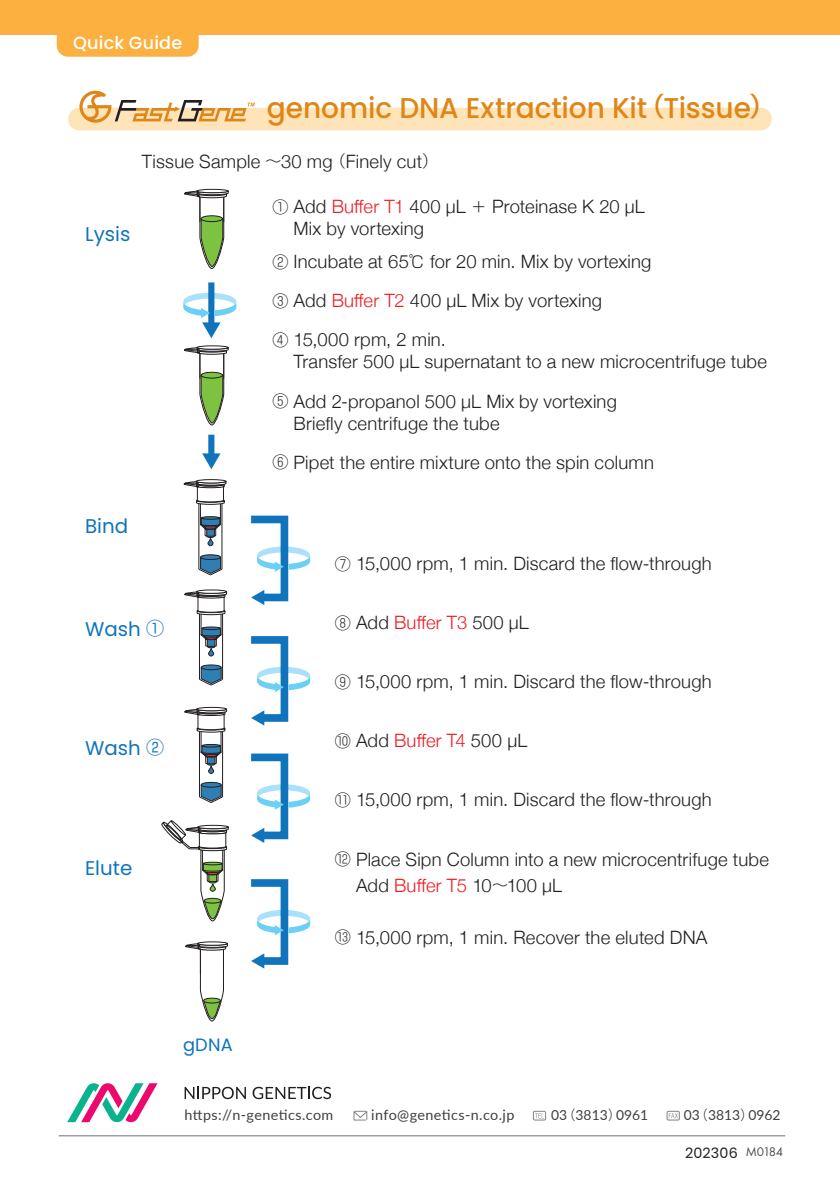
<style>
.page{position:relative;width:840px;height:1191px;background:#fff}
.page>*{position:absolute;margin:0;border:0;box-sizing:border-box;transform-origin:0 0}
.t1{font:500 28.6px "Poppins";letter-spacing:-.005em;color:#df8619}
.t2{font:19.8px "Poppins";color:#1074bc}
.t3{font:300 18.4px "Helvetica Neue";letter-spacing:.01em;color:#231f20}
.t4{font:300 18.4px "Helvetica Neue";letter-spacing:.01em;color:#ee1d23}
.t5{font:17.8px "Poppins";color:#1074bc}
.t6{font:500 17.6px "Poppins";letter-spacing:.015em;color:#fff}
.t7{font:16.2px "Shin Go Pro";letter-spacing:.035em;color:#1074bc}
.t8{font:300 16px "Shin Go Pro";color:#231f20}
.t9{font:14.4px "Lato";letter-spacing:.03em;color:#3e3e3f}
.t10{font:14.4px "Poppins";letter-spacing:.01em;color:#231f20}
.t11{font:13.8px "Lato";color:#3e3e3f}
.t12{font:13px "Futura PT";letter-spacing:-.065em;color:#4b4c4d}
.s1{font-family:"Shin Go Pro";font-size:26px}
.s2{color:#ee1d23}
.s3{font-family:"Shin Go Pro";font-size:18px}
.s4{color:#231f20}
.s5{font-family:"Koz Go Pro"}
.s6{font-family:"Rodin CID M"}
</style>
<div class="page">
<div style="left:0;top:0;width:839px;height:34px;background:#fbb03f"></div>
<div style="left:57px;top:17px;width:141px;height:40px;background:#fbb03f;border-radius:11px"></div>
<div style="left:68px;top:108px;width:703px;height:22px;background:#fee4b8;border-radius:11px"></div>
<hr style="left:198px;top:502px;width:1px;height:67px;background:#231f20">
<hr style="left:221px;top:502px;width:1px;height:67px;background:#231f20">
<svg style="left:198px;top:557px;width:25px;height:19px"></svg>
<hr style="left:200px;top:555px;width:20px;height:4px;background:#2f7fb4;border-radius:50%">
<div style="left:200px;top:554px;width:21px;height:6px;border:1px solid #231f20;border-radius:50%"></div>
<div style="left:196px;top:479px;width:30px;height:4px;border:1px solid #231f20;border-radius:50%"></div>
<svg style="left:183px;top:480px;width:43px;height:66px"></svg>
<svg style="left:161px;top:820px;width:68px;height:101px"></svg>
<hr style="left:199px;top:612px;width:1px;height:67px;background:#231f20">
<hr style="left:222px;top:612px;width:1px;height:67px;background:#231f20">
<svg style="left:199px;top:667px;width:24px;height:19px"></svg>
<hr style="left:201px;top:665px;width:20px;height:4px;background:#2f7fb4;border-radius:50%">
<div style="left:201px;top:664px;width:20px;height:6px;border:1px solid #231f20;border-radius:50%"></div>
<div style="left:196px;top:589px;width:31px;height:5px;border:1px solid #231f20;border-radius:50%"></div>
<svg style="left:184px;top:591px;width:43px;height:66px"></svg>
<div style="left:197px;top:941px;width:31px;height:4px;border:1px solid #231f20;border-radius:50%"></div>
<svg style="left:185px;top:942px;width:43px;height:79px"></svg>
<div style="left:196px;top:189px;width:32px;height:4px;border:1px solid #231f20;border-radius:50%"></div>
<svg style="left:183px;top:190px;width:46px;height:79px"></svg>
<div style="left:201px;top:216px;width:21px;height:6px;background:#7dc241;border-radius:50%"></div>
<div style="left:201px;top:215px;width:22px;height:7px;border:1px solid #231f20;border-radius:50%"></div>
<div style="left:208px;top:282px;width:6px;height:43px;background:#1074bc"></div>
<div style="left:196px;top:345px;width:32px;height:4px;border:1px solid #231f20;border-radius:50%"></div>
<svg style="left:183px;top:347px;width:46px;height:79px"></svg>
<div style="left:201px;top:372px;width:21px;height:6px;background:#7dc241;border-radius:50%"></div>
<div style="left:201px;top:372px;width:22px;height:6px;border:1px solid #231f20;border-radius:50%"></div>
<div style="left:208px;top:435px;width:6px;height:21px;background:#1074bc"></div>
<svg style="left:202px;top:453px;width:18px;height:16px"></svg>
<svg style="left:251px;top:515px;width:59px;height:90px"></svg>
<svg style="left:251px;top:636px;width:59px;height:89px"></svg>
<svg style="left:251px;top:879px;width:59px;height:89px"></svg>
<svg style="left:183px;top:293px;width:53px;height:45px"></svg>
<hr style="left:199px;top:730px;width:1px;height:67px;background:#231f20">
<hr style="left:222px;top:730px;width:1px;height:67px;background:#231f20">
<svg style="left:199px;top:784px;width:24px;height:19px"></svg>
<div style="left:201px;top:782px;width:20px;height:5px;background:#2f7fb4;border-radius:50%"></div>
<div style="left:201px;top:782px;width:20px;height:5px;border:1px solid #231f20;border-radius:50%"></div>
<div style="left:196px;top:707px;width:31px;height:4px;border:1px solid #231f20;border-radius:50%"></div>
<svg style="left:184px;top:708px;width:43px;height:66px"></svg>
<svg style="left:251px;top:753px;width:59px;height:90px"></svg>
<svg style="left:79px;top:91px;width:176px;height:32px"></svg>
<svg style="left:67px;top:1083px;width:90px;height:39px"></svg>
<div style="left:532px;top:1111px;width:13px;height:9px;border:1px solid #808285"></div>
<svg style="left:535px;top:1113px;width:8px;height:5px"></svg>
<div style="left:666px;top:1111px;width:13px;height:9px;border:1px solid #808285"></div>
<svg style="left:668px;top:1113px;width:9px;height:5px"></svg>
<svg style="left:353px;top:1110px;width:14px;height:10px"></svg>
<hr style="left:59px;top:1135px;width:725px;height:1px;background:#808285">
<svg style="left:184px;top:1086px;width:62px;height:13px"></svg>
<svg style="left:252px;top:1086px;width:79px;height:13px"></svg>
<p class="t6" style="left:73px;top:33px;width:111px">Quick Guide</p>
<p class="t2" style="left:85px;top:223px;width:47px">Lysis</p>
<p class="t7" style="left:88px;top:224px;width:34px">溶解</p>
<p class="t1" style="left:266px;top:91px;width:382px">genomic DNA Extraction Kit</p>
<p class="t1" style="left:639px;top:91px;width:136px"><span class="s1">（</span>Tissue<span class="s1">(</span></p>
<p class="t3" style="left:142px;top:146px;width:120px">Tissue Sample</p>
<p class="t3" style="left:281px;top:146px;width:53px">30 mg</p>
<p class="t8" style="left:265px;top:148px;width:17px">～</p>
<p class="t8" style="left:329px;top:148px;width:17px">（</p>
<p class="t8" style="left:422px;top:148px;width:17px">(</p>
<p class="t3" style="left:345px;top:146px;width:78px">Finely cut</p>
<p class="t8" style="left:272px;top:193px;width:17px">①</p>
<p class="t3" style="left:293px;top:192px;width:174px">Add <span class="s2">Buffer 1T</span> 400 µL</p>
<p class="t8" style="left:470px;top:193px;width:17px">＋</p>
<p class="t3" style="left:492px;top:192px;width:154px">Proteinase K 20 µL</p>
<p class="t3" style="left:293px;top:214px;width:132px">Mix by vortexing</p>
<p class="t8" style="left:408px;top:249px;width:17px">℃</p>
<p class="t8" style="left:272px;top:249px;width:17px">②</p>
<p class="t3" style="left:293px;top:247px;width:117px">Incubate at 65</p>
<p class="t3" style="left:430px;top:247px;width:223px">for 20 min. Mix by vortexing</p>
<p class="t8" style="left:272px;top:288px;width:17px">③</p>
<p class="t3" style="left:293px;top:286px;width:310px">Add <span class="s2">Buffer 2T</span> 400 µL Mix by vortexing</p>
<p class="t8" style="left:272px;top:327px;width:17px">④</p>
<p class="t3" style="left:293px;top:325px;width:154px">15,000 rpm 2, min.</p>
<p class="t3" style="left:293px;top:347px;width:474px">Transfer 500 µL supernatant to a new microcentrifuge tube</p>
<p class="t3" style="left:293px;top:386px;width:325px">Add 2-propanol 500 µL Mix by vortexing</p>
<p class="t8" style="left:272px;top:388px;width:17px">⑤</p>
<p class="t2" style="left:85px;top:515px;width:45px">Bind</p>
<p class="t7" style="left:88px;top:514px;width:35px">吸着</p>
<p class="t2" style="left:85px;top:618px;width:81px">Wash <span class="s3">1</span></p>
<p class="t7" style="left:88px;top:620px;width:55px">洗浄1</p>
<p class="t2" style="left:85px;top:736px;width:81px">Wash <span class="s3">2</span></p>
<p class="t7" style="left:88px;top:738px;width:55px">洗浄2</p>
<p class="t2" style="left:85px;top:856px;width:49px">Elute</p>
<p class="t7" style="left:88px;top:856px;width:34px">溶出</p>
<p class="t3" style="left:293px;top:408px;width:207px">Briefly centrifuge the tube</p>
<p class="t3" style="left:293px;top:447px;width:362px">Pipet the entire mixture onto the spin column</p>
<p class="t8" style="left:272px;top:449px;width:17px">⑥</p>
<p class="t8" style="left:334px;top:550px;width:17px">⑦</p>
<p class="t3" style="left:356px;top:549px;width:357px">15,000 rpm 1, min. Discard the flow-through</p>
<p class="t8" style="left:334px;top:609px;width:17px">⑧</p>
<p class="t3" style="left:356px;top:608px;width:174px">Add <span class="s2">Buffer 3T</span> 500 µL</p>
<p class="t8" style="left:334px;top:668px;width:17px">⑨</p>
<p class="t3" style="left:356px;top:667px;width:357px">15,000 rpm 1, min. Discard the flow-through</p>
<p class="t8" style="left:334px;top:727px;width:17px">⑩</p>
<p class="t3" style="left:356px;top:726px;width:173px">Add <span class="s2">Buffer 4T</span> 500 µL</p>
<p class="t8" style="left:334px;top:786px;width:17px">⑪</p>
<p class="t3" style="left:356px;top:785px;width:357px">15,000 rpm 1, min. Discard the flow-through</p>
<p class="t8" style="left:334px;top:845px;width:17px">⑫</p>
<p class="t3" style="left:356px;top:844px;width:414px">Place Sipn Column into a new microcentrifuge tube</p>
<p class="t4" style="left:356px;top:870px;width:137px"><span class="s4">Add</span> Buffer 5T <span class="s4">10</span></p>
<p class="t3" style="left:356px;top:922px;width:353px">15,000 rpm 1, min. Recover the eluted DNA</p>
<p class="t3" style="left:506px;top:870px;width:57px">100 µL</p>
<p class="t8" style="left:492px;top:871px;width:17px">～</p>
<p class="t8" style="left:334px;top:923px;width:17px">⑬</p>
<p class="t5" style="left:183px;top:1034px;width:51px">gDNA</p>
<p class="t9" style="left:184px;top:1104px;width:165px">https:// -n genetics.com<span class="s5">　</span></p>
<p class="t9" style="left:371px;top:1104px;width:145px">info@genetics .n- c o j p.</p>
<p class="t11" style="left:561px;top:1105px;width:61px"><span class="s6">)</span>3813<span class="s6">(</span></p>
<p class="t11" style="left:551px;top:1105px;width:18px">03</p>
<p class="t11" style="left:615px;top:1105px;width:34px">0961</p>
<p class="t11" style="left:693px;top:1105px;width:61px"><span class="s6">)</span>3813<span class="s6">(</span></p>
<p class="t11" style="left:683px;top:1105px;width:18px">03</p>
<p class="t11" style="left:748px;top:1105px;width:34px">0962</p>
<p class="t10" style="left:684px;top:1144px;width:54px">202306</p>
<p class="t12" style="left:745px;top:1144px;width:39px">M0184</p>
</div>
